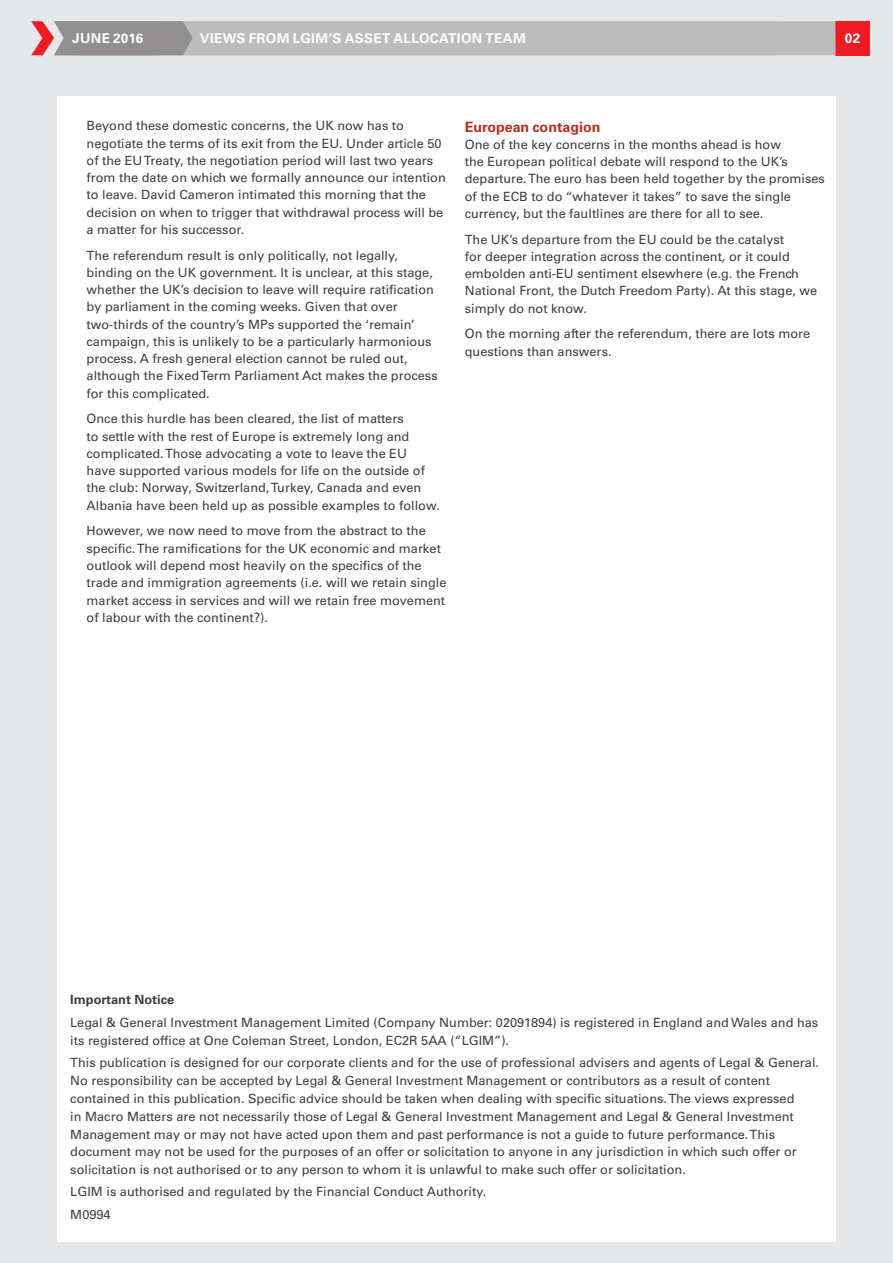
<style>
.page{position:relative;width:893px;height:1263px;background:#e6e7e9}
.page>*{position:absolute;margin:0;border:0;box-sizing:border-box;transform-origin:0 0}
.Body_Sub_Heads{font:700 14.25px "Univers LT Std";color:#b82d20}
.First_Para_Article_B{font:700 13.5px "Univers LT Std";letter-spacing:.025em;color:#fff}
.Body_Text{font:12.75px/17.2px "Univers LT Std";color:#3e3e3f}
.Important_Notice{font:12.75px/17.9px "Univers LT Std";color:#3e3e3f}
.Body_Text-2{font:700 12.75px "Univers LT Std";color:#3e3e3f}
</style>
<div class="page">
<div style="left:57px;top:97px;width:779px;height:1145px;background:#fff"></div>
<div style="left:836px;top:21px;width:34px;height:34px;background:#ee1d23"></div>
<svg style="left:31px;top:21px;width:805px;height:34px;background:#b7b3b3"></svg>
<p class="First_Para_Article_B" style="left:72px;top:30px;width:73px">JUNE 2016</p>
<p class="First_Para_Article_B" style="left:200px;top:30px;width:327px">VIEWS FROM LGIM’S ASSET ALLOCATION TEAM</p>
<p class="First_Para_Article_B" style="left:845px;top:30px;width:17px">02</p>
<p class="Body_Text" style="left:87px;top:117px;width:361px">Beyond these domestic concerns, the UK now has to negotiate the terms of its exit from the EU. Under article 50 of the EU Treaty, the negotiation period will last two years from the date on which we formally announce our intention to leave. David Cameron intimated this morning that the decision on when to trigger that withdrawal process will be a matter for his successor.</p>
<p class="Body_Text" style="left:87px;top:247px;width:353px">The referendum result is only politically, not legally, binding on the UK government. It is unclear, at this stage, whether the UK’s decision to leave will require ratification by parliament in the coming weeks. Given that over two-thirds of the country’s MPs supported the ‘remain’ campaign, this is unlikely to be a particularly harmonious process. A fresh general election cannot be ruled out, although the Fixed Term Parliament Act makes the process for this complicated.</p>
<p class="Body_Text" style="left:87px;top:410px;width:355px">Once this hurdle has been cleared, the list of matters<br>to settle with the rest of Europe is extremely long and complicated. Those advocating a vote to leave the EU<br>have supported various models for life on the outside of the club: Norway, Switzerland, Turkey, Canada and even Albania have been held up as possible examples to follow.</p>
<p class="Body_Text" style="left:87px;top:522px;width:361px">However, we now need to move from the abstract to the specific. The ramifications for the UK economic and market outlook will depend most heavily on the specifics of the trade and immigration agreements (i.e. will we retain single market access in services and will we retain free movement of labour with the continent?).</p>
<p class="Body_Sub_Heads" style="left:465px;top:118px;width:137px">European contagion</p>
<p class="Body_Text" style="left:465px;top:136px;width:362px">One of the key concerns in the months ahead is how<br>the European political debate will respond to the UK’s departure. The euro has been held together by the promises of the ECB to do “whatever it takes” to save the single currency, but the faultlines are there for all to see.</p>
<p class="Body_Text" style="left:465px;top:230px;width:354px">The UK’s departure from the EU could be the catalyst<br>for deeper integration across the continent, or it could embolden anti-EU sentiment elsewhere (e.g. the French National Front, the Dutch Freedom Party). At this stage, we simply do not know.</p>
<p class="Body_Text" style="left:465px;top:325px;width:347px">On the morning after the referendum, there are lots more questions than answers.</p>
<p class="Body_Text-2" style="left:70px;top:992px;width:105px">Important Notice</p>
<p class="Important_Notice" style="left:70px;top:1013px;width:749px">Legal &amp; General Investment Management Limited (Company Number: 02091894) is registered in England and Wales and has its registered office at One Coleman Street, London, EC2R 5AA (“LGIM”).</p>
<p class="Important_Notice" style="left:70px;top:1053px;width:750px">This publication is designed for our corporate clients and for the use of professional advisers and agents of Legal &amp; General.<br>No responsibility can be accepted by Legal &amp; General Investment Management or contributors as a result of content contained in this publication. Specific advice should be taken when dealing with specific situations. The views expressed<br>in Macro Matters are not necessarily those of Legal &amp; General Investment Management and Legal &amp; General Investment Management may or may not have acted upon them and past performance is not a guide to future performance. This document may not be used for the purposes of an offer or solicitation to anyone in any jurisdiction in which such offer or solicitation is not authorised or to any person to whom it is unlawful to make such offer or solicitation.</p>
<p class="Important_Notice" style="left:70px;top:1183px;width:417px">LGIM is authorised and regulated by the Financial Conduct Authority.</p>
<p class="Important_Notice" style="left:70px;top:1205px;width:42px">M0994</p>
</div>
